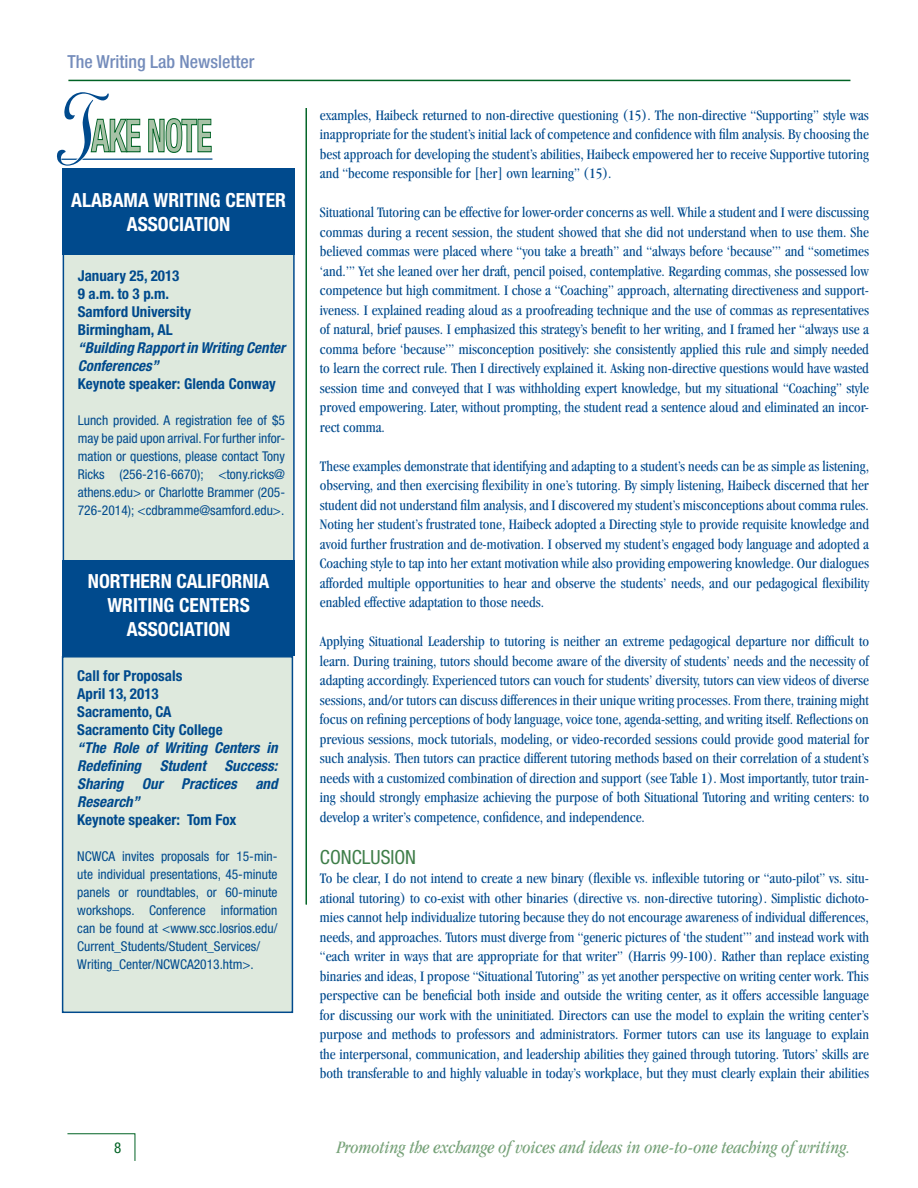
<style>
.page{position:relative;width:918px;height:1188px;background:#fff}
.page>*{position:absolute;margin:0;border:0;box-sizing:border-box;transform-origin:0 0}
.t1{font:700 condensed 19.5px/24px "Helvetica Neue";color:#fff}
.t2{font:condensed 19.5px "Helvetica Neue";color:#3f7e49}
.t3{font:italic condensed 18px "Garamond";color:#77a279}
.t4{font:500 condensed 18px "Helvetica Neue";color:#748cbb}
.t5{font:condensed 15px/19.5px "Garamond";color:#004a8d;text-align:justify}
.t6{font:700 condensed 15px/18px "Helvetica Neue";color:#004a8d}
.t7{font:italic 700 condensed 15px/18px "Helvetica Neue";color:#004a8d}
.t8{font:condensed 15px "Helvetica Neue";color:#006224}
.t9{font:condensed 13.5px/18px "Helvetica Neue";color:#004a8d;text-align:justify}
</style>
<div class="page">
<svg style="left:67px;top:1133px;width:69px;height:28px"></svg>
<hr style="left:68px;top:80px;width:782px;height:1px;background:#006224">
<div style="left:62px;top:656px;width:231px;height:357px;background:#dee9dd;border:2px solid #004a8d"></div>
<hr style="left:306px;top:108px;width:1px;height:796px;background:#006224">
<div style="left:63px;top:168px;width:232px;height:394px;background:#dee9dd;border:2px solid #004a8d"></div>
<div style="left:63px;top:168px;width:232px;height:87px;background:#004a8d"></div>
<hr style="left:59px;top:159px;width:153px;height:1px;background:#004a8d">
<svg style="left:56px;top:92px;width:84px;height:74px"></svg>
<svg style="left:148px;top:118px;width:63px;height:35px"></svg>
<div style="left:63px;top:560px;width:232px;height:96px;background:#004a8d"></div>
<p class="t4" style="left:68px;top:51px;width:188px">The Writing Lab Newsletter</p>
<h1 class="t1" style="left:127px;top:188px;width:150px;text-indent:27px">Writing center association</h1>
<h1 class="t1" style="left:71px;top:188px;width:33px">Alabama</h1>
<p class="t6" style="left:78px;top:266px;width:115px">January 25, 2013<br>9 a.m. to 3 p.m.<br>Samford University<br>Birmingham, AL</p>
<p class="t7" style="left:78px;top:338px;width:209px">“Building Rapport in Writing Center<br>Conferences”</p>
<p class="t6" style="left:78px;top:374px;width:200px">Keynote speaker: Glenda Conway</p>
<p class="t9" style="left:78px;top:411px;width:209px">Lunch provided. A registration fee of $5 may be paid upon arrival. For further infor&shy;mation or questions, please contact Tony Ricks (256-216-6670); &lt;tony.ricks@ athens.edu&gt; or Charlotte Brammer (205- 726-2014); &lt;cdbramme@samford.edu&gt;.</p>
<h1 class="t1" style="left:88px;top:569px;width:182px">Northern California</h1>
<h1 class="t1" style="left:107px;top:593px;width:123px">writing Centers</h1>
<h1 class="t1" style="left:127px;top:617px;width:105px">association</h1>
<p class="t6" style="left:77px;top:667px;width:147px">Call for Proposals<br>April 13, 2013<br>Sacramento, CA<br>Sacramento City College</p>
<p class="t7" style="left:77px;top:739px;width:202px;text-align:justify">“The Role of Writing Centers in Redefining Student Success:<br>Sharing Our Practices and Research”</p>
<p class="t6" style="left:77px;top:811px;width:161px">Keynote speaker: Tom Fox</p>
<p class="t9" style="left:77px;top:847px;width:202px;text-align:left">NCWCA invites proposals for 15-min&shy;ute individual presentations, 45-minute panels or roundtables, or 60-minute workshops. Conference information can be found at &lt;www.scc.losrios.edu/ Current_Students/Student_Services/ Writing_Center/NCWCA2013.htm&gt;.</p>
<p class="t8" style="left:114px;top:1139px;width:9px">8</p>
<p class="t5" style="left:320px;top:105px;width:551px">examples, Haibeck returned to non-directive questioning (15). The non-directive “Supporting” style was inappropriate for the student’s initial lack of competence and confidence with film analysis. By choosing the best approach for developing the student’s abilities, Haibeck empowered her to receive Supportive tutoring and “become responsible for [her] own learning” (15).</p>
<p class="t5" style="left:320px;top:203px;width:551px">Situational Tutoring can be effective for lower-order concerns as well. While a student and I were discussing commas during a recent session, the student showed that she did not understand when to use them. She believed commas were placed where “you take a breath” and “always before ‘because’” and “sometimes ‘and.’” Yet she leaned over her draft, pencil poised, contemplative. Regarding commas, she possessed low competence but high commitment. I chose a “Coaching” approach, alternating directiveness and support&shy;iveness. I explained reading aloud as a proofreading technique and the use of commas as representatives of natural, brief pauses. I emphasized this strategy’s benefit to her writing, and I framed her “always use a comma before ‘because’” misconception positively: she consistently applied this rule and simply needed to learn the correct rule. Then I directively explained it. Asking non-directive questions would have wasted session time and conveyed that I was withholding expert knowledge, but my situational “Coaching” style proved empowering. Later, without prompting, the student read a sentence aloud and eliminated an incor&shy;rect comma.</p>
<p class="t5" style="left:320px;top:456px;width:551px">These examples demonstrate that identifying and adapting to a student’s needs can be as simple as listening, observing, and then exercising flexibility in one’s tutoring. By simply listening, Haibeck discerned that her student did not understand film analysis, and I discovered my student’s misconceptions about comma rules.<br>Noting her student’s frustrated tone, Haibeck adopted a Directing style to provide requisite knowledge and avoid further frustration and de-motivation. I observed my student’s engaged body language and adopted a Coaching style to tap into her extant motivation while also providing empowering knowledge. Our dialogues afforded multiple opportunities to hear and observe the students’ needs, and our pedagogical flexibility enabled effective adaptation to those needs.</p>
<p class="t5" style="left:320px;top:632px;width:551px">Applying Situational Leadership to tutoring is neither an extreme pedagogical departure nor difficult to learn. During training, tutors should become aware of the diversity of students’ needs and the necessity of adapting accordingly. Experienced tutors can vouch for students’ diversity, tutors can view videos of diverse sessions, and/or tutors can discuss differences in their unique writing processes. From there, training might focus on refining perceptions of body language, voice tone, agenda-setting, and writing itself. Reflections on previous sessions, mock tutorials, modeling, or video-recorded sessions could provide good material for such analysis. Then tutors can practice different tutoring methods based on their correlation of a student’s needs with a customized combination of direction and support (see Table 1). Most importantly, tutor train&shy;ing should strongly emphasize achieving the purpose of both Situational Tutoring and writing centers: to develop a writer’s competence, confidence, and independence.</p>
<h1 class="t2" style="left:320px;top:846px;width:31px">Conclusi</h1>
<h1 class="t2" style="left:394px;top:846px;width:21px">on</h1>
<p class="t5" style="left:320px;top:869px;width:551px">To be clear, I do not intend to create a new binary (flexible vs. inflexible tutoring or “auto-pilot” vs. situ&shy;ational tutoring) to co-exist with other binaries (directive vs. non-directive tutoring). Simplistic dichoto&shy;mies cannot help individualize tutoring because they do not encourage awareness of individual differences, needs, and approaches. Tutors must diverge from “generic pictures of ‘the student’” and instead work with “each writer in ways that are appropriate for that writer” (Harris 99-100). Rather than replace existing binaries and ideas, I propose “Situational Tutoring” as yet another perspective on writing center work. This perspective can be beneficial both inside and outside the writing center, as it offers accessible language for discussing our work with the uninitiated. Directors can use the model to explain the writing center’s purpose and methods to professors and administrators. Former tutors can use its language to explain the interpersonal, communication, and leadership abilities they gained through tutoring. Tutors’ skills are both transferable to and highly valuable in today’s workplace, but they must clearly explain their abilities</p>
<p class="t3" style="left:337px;top:1137px;width:515px">Promoting the exchange of voices and ideas in one-to-one teaching of writing.</p>
</div>
